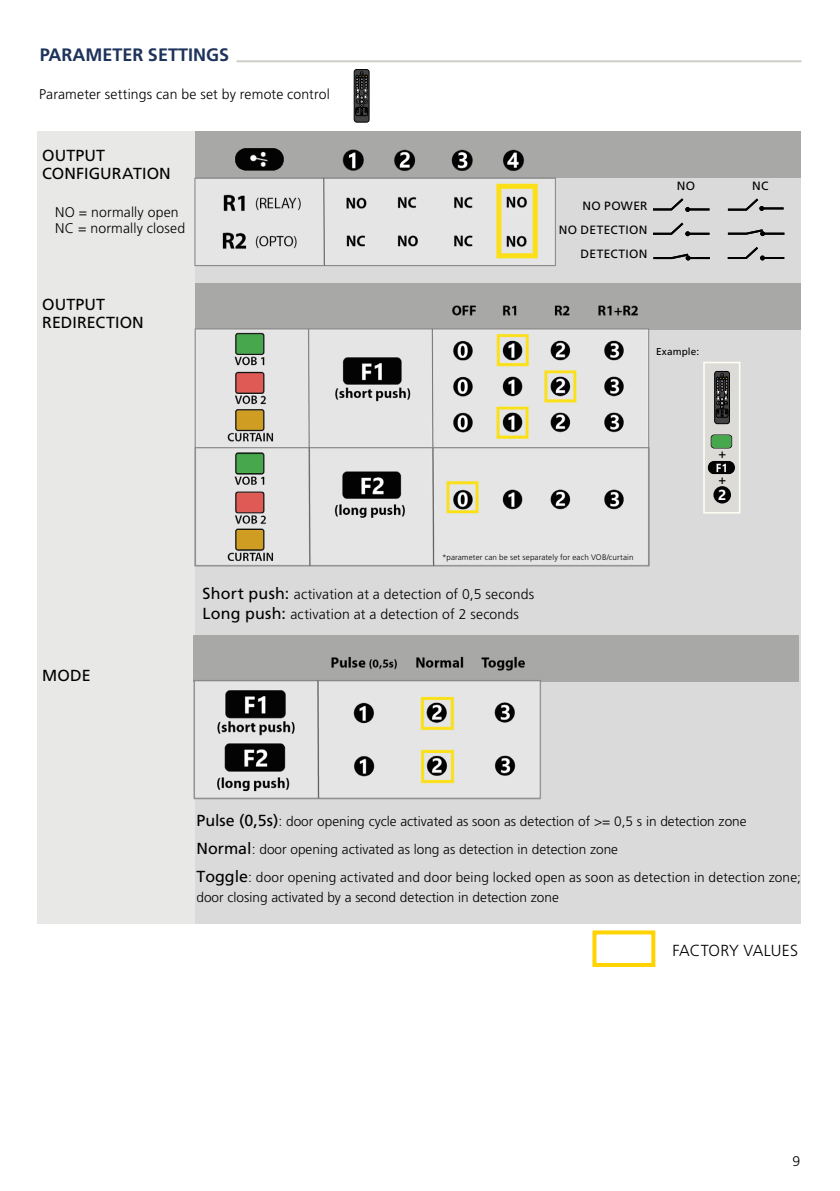
<style>
.page{position:relative;width:840px;height:1191px;background:#fff}
.page>*{position:absolute;margin:0;border:0;box-sizing:border-box;transform-origin:0 0}
.t1{font:700 18px "Frutiger LT Std";color:#1e335b}
.t2{font:16px/18px "Frutiger LT Std";letter-spacing:.01em;color:#000}
.t3{font:300 16px "Frutiger LT Std";color:#000}
.t4{font:700 14.4px "Nirmala UI";color:#fff}
.t5{font:300 14px/20px "Frutiger LT Std";letter-spacing:.01em;color:#000}
.t6{font:300 13.6px/28px "Frutiger LT Std";color:#000}
.t7{font:12.8px/25.8px "Frutiger LT Std";color:#000}
.t8{font:12px/24px "Frutiger LT Std";letter-spacing:.03em;color:#000;text-align:right}
.t9{font:10px "Frutiger LT Std";letter-spacing:.01em;color:#000}
.t10{font:300 8px "Frutiger LT Std";letter-spacing:.015em;color:#000}
.s1{font-weight:400;font-size:16px}
.s2{font-size:14px}
</style>
<div class="page">
<div style="left:592px;top:930px;width:63px;height:37px;background:#fff;border:4px solid #ffd300"></div>
<div style="left:37px;top:131px;width:158px;height:793px;background:#e8e8e6"></div>
<div style="left:195px;top:131px;width:604px;height:793px;background:#dadada"></div>
<div style="left:195px;top:131px;width:604px;height:47px;background:#a8a8a7"></div>
<div style="left:195px;top:283px;width:604px;height:47px;background:#a8a8a7"></div>
<div style="left:193px;top:635px;width:605px;height:47px;background:#a8a8a7"></div>
<hr style="left:236px;top:60px;width:565px;height:2px;background:#9f9e93">
<svg style="left:354px;top:70px;width:15px;height:52px"></svg>
<div style="left:354px;top:69px;width:15px;height:53px;border:1px solid #000;border-radius:2px"></div>
<div style="left:355px;top:107px;width:12px;height:9px;border:1px solid #000;border-radius:2px"></div>
<svg style="left:355px;top:72px;width:12px;height:43px"></svg>
<img style="left:195px;top:305px;width:455px;height:262px">
<img style="left:193px;top:656px;width:348px;height:144px">
<img style="left:194px;top:149px;width:362px;height:118px">
<hr style="left:761px;top:207px;width:22px;height:2px;background:#000">
<svg style="left:727px;top:198px;width:36px;height:13px"></svg>
<hr style="left:762px;top:233px;width:22px;height:2px;background:#000">
<svg style="left:727px;top:229px;width:37px;height:7px"></svg>
<hr style="left:687px;top:208px;width:22px;height:2px;background:#000">
<svg style="left:653px;top:198px;width:36px;height:14px"></svg>
<hr style="left:687px;top:233px;width:22px;height:2px;background:#000">
<svg style="left:653px;top:222px;width:36px;height:14px"></svg>
<hr style="left:688px;top:257px;width:21px;height:2px;background:#000">
<svg style="left:653px;top:253px;width:37px;height:7px"></svg>
<hr style="left:762px;top:257px;width:21px;height:2px;background:#000">
<svg style="left:727px;top:247px;width:37px;height:13px"></svg>
<img style="left:232px;top:148px;width:54px;height:25px">
<div style="left:702px;top:362px;width:38px;height:151px;background:#dddbd8;border:2px solid #fefdf1"></div>
<svg style="left:714px;top:371px;width:15px;height:53px"></svg>
<div style="left:714px;top:371px;width:15px;height:53px;border:1px solid #000;border-radius:2px"></div>
<div style="left:715px;top:409px;width:12px;height:8px;border:1px solid #000;border-radius:2px"></div>
<svg style="left:715px;top:373px;width:12px;height:43px"></svg>
<img style="left:710px;top:434px;width:23px;height:15px">
<img style="left:707px;top:461px;width:28px;height:14px">
<div style="left:713px;top:486px;width:17px;height:17px;background:#020203;border-radius:50%"></div>
<h1 class="t1" style="left:40px;top:44px;width:191px">PARAMETER SETTINGS</h1>
<p class="t5" style="left:39px;top:85px;width:292px">Parameter settings can be set by remote control</p>
<p class="t2" style="left:42px;top:146px;width:130px">OUTPUT<br>CONFIGURATION</p>
<p class="t5" style="left:55px;top:204px;width:132px;line-height:16px">NO = normally open<br>NC = normally closed</p>
<p class="t2" style="left:42px;top:295px;width:103px">OUTPUT<br>REDIRECTION</p>
<p class="t8" style="left:558px;top:194px;width:90px">NO POWER<br>NO DETECTION<br>DETECTION</p>
<p class="t8" style="left:676px;top:174px;width:20px">NO</p>
<p class="t8" style="left:751px;top:174px;width:18px">NC</p>
<p class="t9" style="left:655px;top:346px;width:45px">Example:</p>
<p class="t2" style="left:42px;top:666px;width:50px">MODE</p>
<p class="t10" style="left:442px;top:553px;width:193px">*parameter can be set separately for each VOB/curtain</p>
<p class="t5" style="left:202px;top:584px;width:333px"><span class="s1">Short push:</span> activation at a detection of 0,5 seconds<br><span class="s1">Long push:</span> activation at a detection of 2 seconds</p>
<p class="t7" style="left:718px;top:441px;width:9px">+ +</p>
<p class="t4" style="left:717px;top:482px;width:10px">2</p>
<p class="t6" style="left:196px;top:807px;width:605px"><span class="s1">Pulse (0,5s)</span><span class="s2">:</span> door opening cycle activated as soon as detection of &gt;= 0,5 s in detection zone<br><span class="s1">Normal</span><span class="s2">:</span> door opening activated as long as detection in detection zone<br><span class="s1">Toggle</span><span class="s2">:</span> door opening activated and door being locked open as soon as detection in detection zone;</p>
<p class="t6" style="left:196px;top:883px;width:363px">door closing activated by a second detection in detection zone</p>
<p class="t3" style="left:672px;top:941px;width:127px">FACTORY VALUES</p>
<p class="t5" style="left:792px;top:1151px;width:9px">9</p>
</div>
